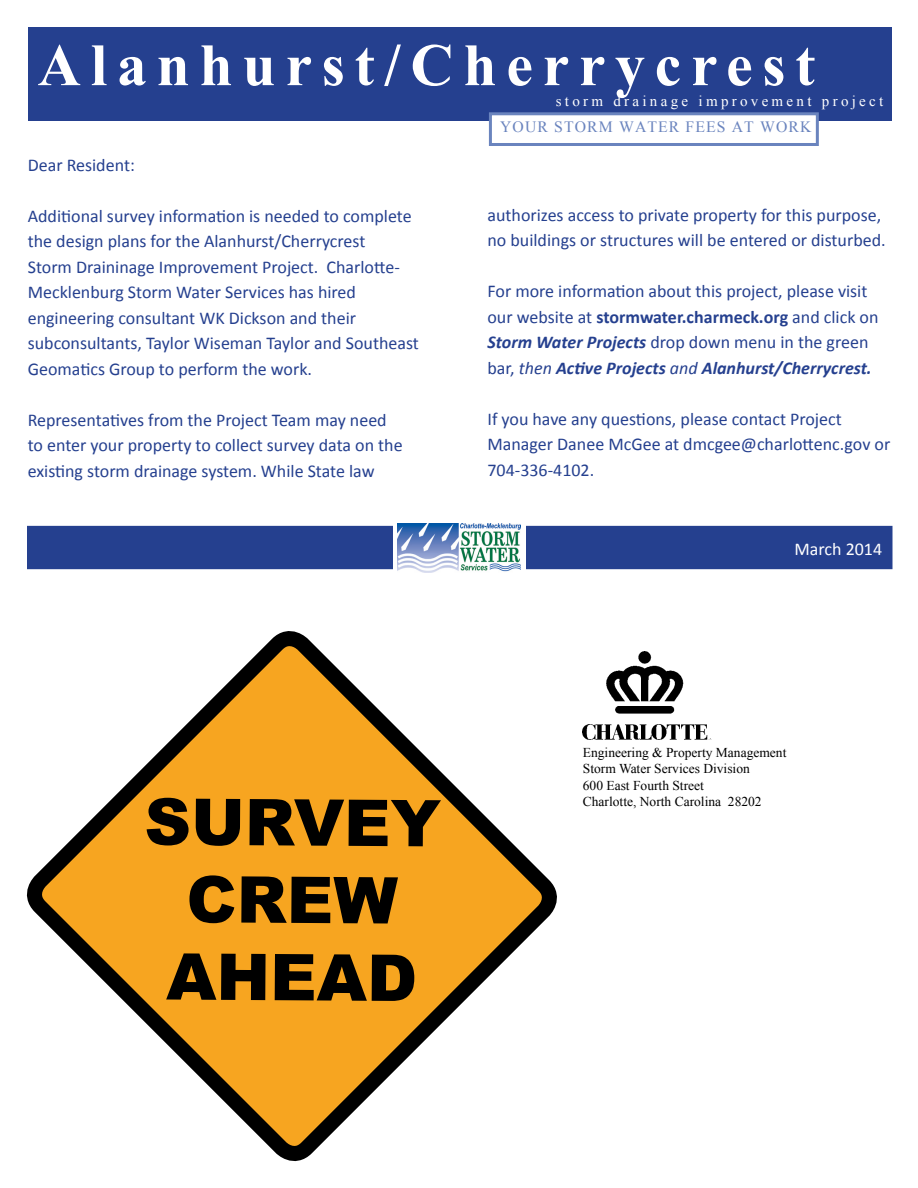
<style>
.page{position:relative;width:918px;height:1188px;background:#fff}
.page>*{position:absolute;margin:0;border:0;box-sizing:border-box;transform-origin:0 0}
.t1{font:900 64.5px/77.4px "Arial";letter-spacing:-.01em;color:#000;text-align:center}
.t2{font:700 60px "Times New Roman";letter-spacing:.16em;color:#fff}
.t3{font:18px/25.5px "Calibri";color:#25408f}
.t4{font:18px "Calibri";color:#fff}
.t5{font:15.75px "Times New Roman";letter-spacing:.07em;color:#6a84be}
.t6{font:15px "Times New Roman";letter-spacing:.22em;color:#fff}
.t7{font:13.5px/16.5px "Times New Roman";color:#000}
.s1{font-weight:700}
.s2{font-weight:700;font-style:italic}
.s3{font-style:italic}
</style>
<div class="page">
<div style="left:28px;top:27px;width:864px;height:94px;background:#25408f"></div>
<div style="left:489px;top:112px;width:330px;height:34px;background:#fff;border:3px solid #6a84be"></div>
<div style="left:27px;top:526px;width:865px;height:43px;background:#25408f"></div>
<div style="left:393px;top:521px;width:133px;height:53px;background:#fff"></div>
<img style="left:397px;top:523px;width:124px;height:49px">
<img style="left:583px;top:651px;width:128px;height:89px">
<svg style="left:26px;top:631px;width:531px;height:531px"></svg>
<h2 class="t2" style="left:38px;top:24px;width:779px">Alanhurst/Cherrycrest</h2>
<p class="t6" style="left:556px;top:91px;width:329px">storm drainage improvement project</p>
<p class="t5" style="left:500px;top:116px;width:313px">YOUR STORM WATER FEES AT WORK</p>
<p class="t3" style="left:28px;top:152px;width:109px">Dear Resident:</p>
<p class="t3" style="left:28px;top:203px;width:393px">Additional survey information is needed to complete the design plans for the Alanhurst/Cherrycrest<br>Storm Draininage Improvement Project. Charlotte-Mecklenburg Storm Water Services has hired engineering consultant WK Dickson and their subconsultants, Taylor Wiseman Taylor and Southeast Geomatics Group to perform the work.</p>
<p class="t3" style="left:28px;top:407px;width:376px">Representatives from the Project Team may need to enter your property to collect survey data on the existing storm drainage system. While State law</p>
<p class="t3" style="left:488px;top:202px;width:400px">authorizes access to private property for this purpose, no buildings or structures will be entered or disturbed.</p>
<p class="t3" style="left:488px;top:278px;width:393px">For more information about this project, please visit our website at <span class="s1">stormwater.charmeck.org</span> and click on <span class="s2">Storm Water Projects</span> drop down menu in the green bar, <span class="s3">then</span> <span class="s2">Active Projects</span> <span class="s3">and</span> <span class="s2">Alanhurst/Cherrycrest.</span></p>
<p class="t3" style="left:488px;top:406px;width:404px">If you have any questions, please contact Project<br>Manager Danee McGee at dmcgee@charlottenc.gov or<br>704-336-4102.</p>
<h1 class="t1" style="left:144px;top:782px;width:298px">SURVEY<br>CREW<br>AHEAD</h1>
<p class="t4" style="left:795px;top:538px;width:89px">March 2014</p>
<p class="t7" style="left:583px;top:744px;width:205px">Engineering &amp; Property Management<br>Storm Water Services Division<br>600 East Fourth Street<br>Charlotte, North Carolina 28202</p>
</div>
